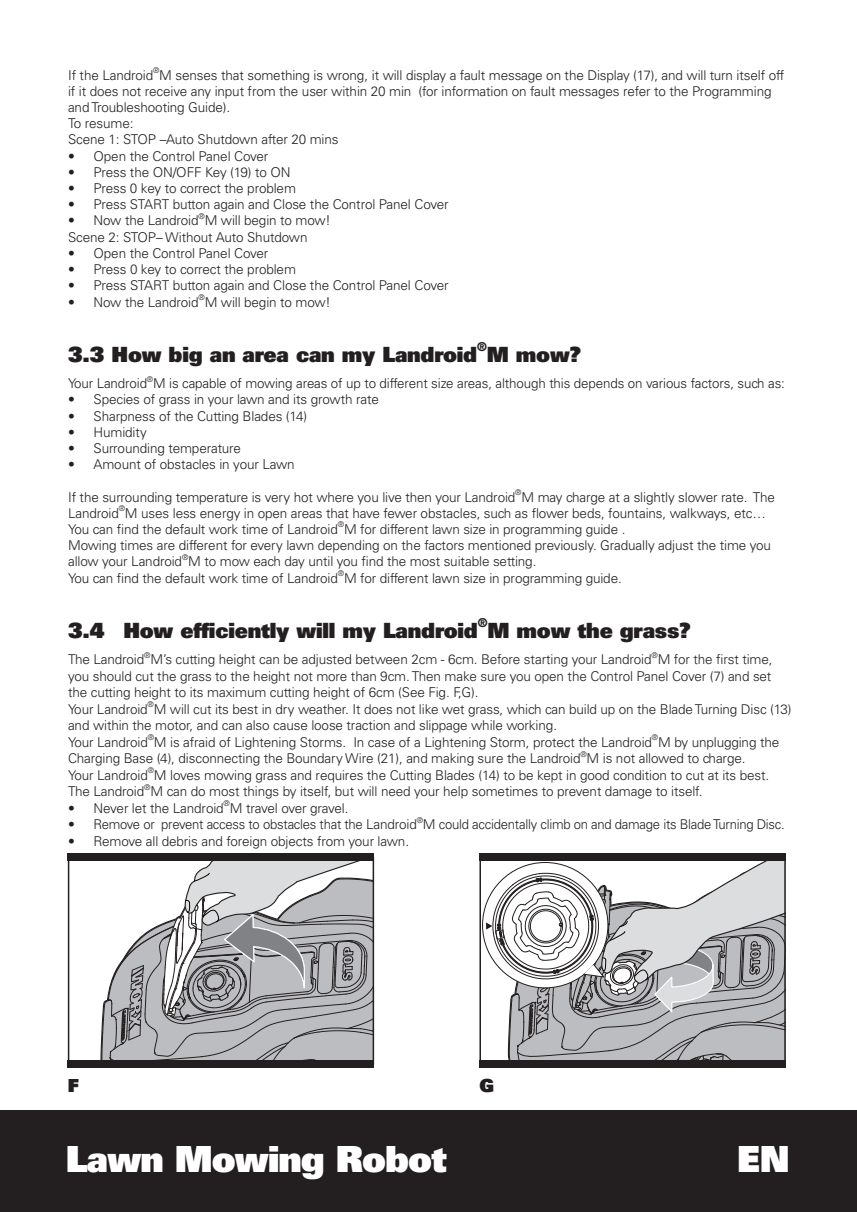
<style>
.page{position:relative;width:857px;height:1212px;background:#fff}
.page>*{position:absolute;margin:0;border:0;box-sizing:border-box;transform-origin:0 0}
.t1{font:900 36px "Univers";letter-spacing:-.025em;color:#fff}
.t2{font:900 21px "Univers";letter-spacing:-.01em;color:#231f20}
.t3{font:900 18px "Univers";color:#231f20}
.t4{font:300 13.5px/16.2px "Univers";letter-spacing:-.01em;color:#231f20}
.t5{font:900 12.3px "Univers";color:#231f20}
.t6{font:300 7.8px "Univers";color:#231f20}
</style>
<div class="page">
<div style="left:0;top:1110px;width:857px;height:102px;background:#231f20"></div>
<svg style="left:486px;top:861px;width:297px;height:199px"></svg>
<div style="left:479px;top:853px;width:307px;height:8px;background:#231f20"></div>
<div style="left:479px;top:1060px;width:307px;height:7px;background:#231f20"></div>
<svg style="left:101px;top:861px;width:270px;height:199px"></svg>
<div style="left:68px;top:853px;width:306px;height:8px;background:#231f20"></div>
<div style="left:68px;top:1060px;width:306px;height:7px;background:#231f20"></div>
<p class="t4" style="left:68px;top:67px;width:87px">If the Landroid</p>
<p class="t6" style="left:153px;top:66px;width:8px">®</p>
<p class="t4" style="left:68px;top:67px;width:718px;text-indent:91px">M senses that something is wrong, it will display a fault message on the Display (17), and will turn itself off if it does not receive any input from the user within 20 min (for information on fault messages refer to the Programming and Troubleshooting Guide).<br>To resume:<br>Scene 1: STOP –Auto Shutdown after 20 mins</p>
<p class="t4" style="left:68px;top:148px;width:202px">• Open the Control Panel Cover</p>
<p class="t4" style="left:68px;top:164px;width:224px">• Press the ON/OFF Key (19) to ON</p>
<p class="t4" style="left:68px;top:180px;width:229px">• Press 0 key to correct the problem</p>
<p class="t4" style="left:68px;top:196px;width:382px">• Press START button again and Close the Control Panel Cover</p>
<p class="t4" style="left:68px;top:213px;width:132px">• Now the Landroid</p>
<p class="t6" style="left:198px;top:211px;width:8px">®</p>
<p class="t4" style="left:68px;top:213px;width:264px;text-indent:137px">M will begin to mow!<br>Scene 2: STOP– Without Auto Shutdown</p>
<p class="t4" style="left:68px;top:245px;width:202px">• Open the Control Panel Cover</p>
<p class="t4" style="left:68px;top:261px;width:229px">• Press 0 key to correct the problem</p>
<p class="t4" style="left:68px;top:277px;width:382px">• Press START button again and Close the Control Panel Cover</p>
<p class="t4" style="left:68px;top:294px;width:132px">• Now the Landroid</p>
<p class="t6" style="left:198px;top:292px;width:8px">®</p>
<p class="t4" style="left:205px;top:294px;width:128px">M will begin to mow!</p>
<h2 class="t2" style="left:68px;top:340px;width:411px">3.3 How big an area can my Landroid</h2>
<p class="t5" style="left:477px;top:339px;width:11px">®</p>
<h2 class="t2" style="left:487px;top:340px;width:96px">M mow?</h2>
<p class="t4" style="left:68px;top:375px;width:718px">Your Landroid M is capable of mowing areas of up to different size areas, although this depends on various factors, such as:</p>
<p class="t6" style="left:147px;top:374px;width:8px">®</p>
<p class="t4" style="left:68px;top:391px;width:312px">• Species of grass in your lawn and its growth rate</p>
<p class="t4" style="left:68px;top:408px;width:241px">• Sharpness of the Cutting Blades (14)</p>
<p class="t4" style="left:68px;top:424px;width:80px">• Humidity</p>
<p class="t4" style="left:68px;top:440px;width:174px">• Surrounding temperature</p>
<p class="t4" style="left:68px;top:456px;width:228px">• Amount of obstacles in your Lawn</p>
<p class="t4" style="left:68px;top:489px;width:449px">If the surrounding temperature is very hot where you live then your Landroid</p>
<p class="t6" style="left:515px;top:487px;width:8px">®</p>
<p class="t4" style="left:521px;top:489px;width:255px">M may charge at a slightly slower rate. The</p>
<p class="t4" style="left:68px;top:505px;width:52px">Landroid</p>
<p class="t6" style="left:119px;top:504px;width:8px">®</p>
<p class="t4" style="left:68px;top:505px;width:699px;text-indent:57px">M uses less energy in open areas that have fewer obstacles, such as flower beds, fountains, walkways, etc…<br>You can find the default work time of Landroid</p>
<p class="t6" style="left:338px;top:520px;width:8px">®</p>
<p class="t4" style="left:68px;top:521px;width:704px;text-indent:276px">M for different lawn size in programming guide .<br>Mowing times are different for every lawn depending on the factors mentioned previously. Gradually adjust the time you allow your Landroid M to mow each day until you find the most suitable setting.</p>
<p class="t6" style="left:182px;top:552px;width:8px">®</p>
<p class="t4" style="left:68px;top:570px;width:271px">You can find the default work time of Landroid</p>
<p class="t6" style="left:338px;top:568px;width:8px">®</p>
<p class="t4" style="left:344px;top:570px;width:279px">M for different lawn size in programming guide.</p>
<h2 class="t2" style="left:68px;top:616px;width:411px">3.4 How efficiently will my Landroid</h2>
<p class="t5" style="left:478px;top:615px;width:11px">®</p>
<h2 class="t2" style="left:487px;top:616px;width:205px">M mow the grass?</h2>
<p class="t4" style="left:68px;top:651px;width:78px">The Landroid</p>
<p class="t6" style="left:144px;top:650px;width:8px">®</p>
<p class="t4" style="left:150px;top:651px;width:503px">M’s cutting height can be adjusted between 2cm - 6cm. Before starting your Landroid</p>
<p class="t6" style="left:651px;top:650px;width:8px">®</p>
<p class="t4" style="left:68px;top:651px;width:725px;text-indent:590px">M for the first time, you should cut the grass to the height not more than 9cm. Then make sure you open the Control Panel Cover (7) and set the cutting height to its maximum cutting height of 6cm (See Fig. F,G).<br>Your Landroid M will cut its best in dry weather. It does not like wet grass, which can build up on the Blade Turning Disc (13)</p>
<p class="t6" style="left:147px;top:700px;width:8px">®</p>
<p class="t4" style="left:68px;top:717px;width:491px">and within the motor, and can also cause loose traction and slippage while working.<br>Your Landroid</p>
<p class="t6" style="left:148px;top:733px;width:8px">®</p>
<p class="t4" style="left:154px;top:734px;width:499px">M is afraid of Lightening Storms. In case of a Lightening Storm, protect the Landroid</p>
<p class="t6" style="left:652px;top:733px;width:8px">®</p>
<p class="t4" style="left:658px;top:734px;width:123px">M by unplugging the</p>
<p class="t4" style="left:68px;top:750px;width:514px">Charging Base (4), disconnecting the Boundary Wire (21), and making sure the Landroid</p>
<p class="t6" style="left:580px;top:749px;width:8px">®</p>
<p class="t4" style="left:587px;top:750px;width:160px">M is not allowed to charge.</p>
<p class="t4" style="left:68px;top:767px;width:81px">Your Landroid</p>
<p class="t6" style="left:148px;top:766px;width:8px">®</p>
<p class="t4" style="left:154px;top:767px;width:617px">M loves mowing grass and requires the Cutting Blades (14) to be kept in good condition to cut at its best.</p>
<p class="t4" style="left:68px;top:783px;width:78px">The Landroid</p>
<p class="t6" style="left:144px;top:782px;width:8px">®</p>
<p class="t4" style="left:150px;top:783px;width:554px">M can do most things by itself, but will need your help sometimes to prevent damage to itself.</p>
<p class="t4" style="left:68px;top:800px;width:157px">• Never let the Landroid</p>
<p class="t6" style="left:224px;top:799px;width:8px">®</p>
<p class="t4" style="left:230px;top:800px;width:120px">M travel over gravel.</p>
<p class="t4" style="left:68px;top:816px;width:350px">• Remove or prevent access to obstacles that the Landroid</p>
<p class="t6" style="left:417px;top:815px;width:8px">®</p>
<p class="t4" style="left:423px;top:816px;width:363px">M could accidentally climb on and damage its Blade Turning Disc.</p>
<p class="t4" style="left:68px;top:833px;width:342px">• Remove all debris and foreign objects from your lawn.</p>
<h3 class="t3" style="left:68px;top:1073px;width:12px">F</h3>
<h3 class="t3" style="left:479px;top:1073px;width:16px">G</h3>
<h1 class="t1" style="left:66px;top:1135px;width:382px">Lawn Mowing Robot</h1>
<h1 class="t1" style="left:737px;top:1135px;width:54px">EN</h1>
</div>
